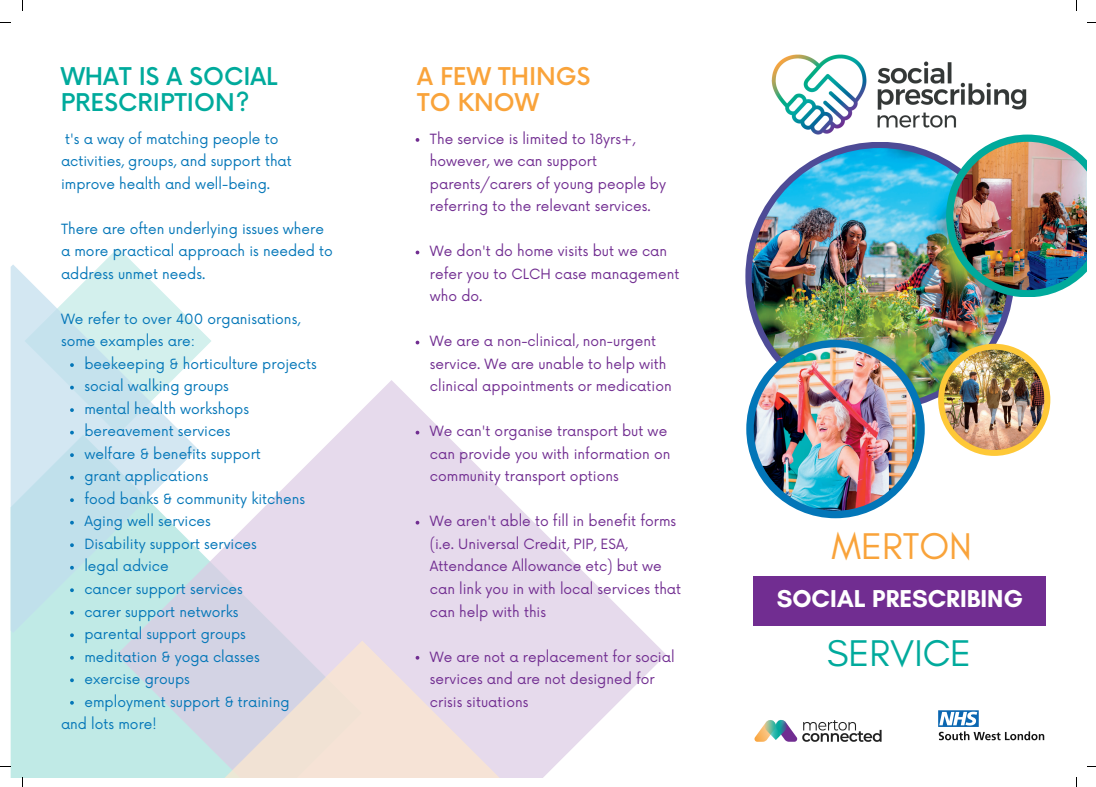
<style>
.page{position:relative;width:1096px;height:787px;background:#fff}
.page>*{position:absolute;margin:0;border:0;box-sizing:border-box;transform-origin:0 0}
.t1{font:37.88px "Glacial Indifference";color:#00aa9c}
.t2{font:37.88px "Glacial Indifference";color:#f9a33a}
.t3{font:700 24.88px "Glacial Indifference";color:#fff}
.t4{font:500 23.88px/26.9px "Now";color:#00aa9c}
.t5{font:500 23.88px "Now";color:#f9a33a}
.t6{font:13.75px/22.5px "Now";color:#0376b8}
.t7{font:13.75px/22.5px "Now";color:#712d91}
</style>
<div class="page">
<div style="left:745px;top:142px;width:269px;height:269px;background:#4e4b96;border-radius:50%"></div>
<img style="left:751px;top:148px;width:256px;height:256px;border-radius:50%">
<div style="left:752px;top:576px;width:293px;height:50px;background:#712d91"></div>
<img style="left:771px;top:54px;width:175px;height:94px">
<svg style="left:754px;top:720px;width:127px;height:22px"></svg>
<div style="left:746px;top:340px;width:178px;height:178px;background:#0376b8;border-radius:50%"></div>
<img style="left:753px;top:347px;width:164px;height:164px;border-radius:50%">
<div style="left:938px;top:344px;width:112px;height:112px;background:#fec837;border-radius:50%"></div>
<img style="left:943px;top:350px;width:101px;height:100px;border-radius:50%">
<div style="left:11px;top:633px;width:106px;height:145px;background:#c0eae6"></div>
<svg style="left:102px;top:248px;width:109px;height:107px"></svg>
<svg style="left:11px;top:264px;width:186px;height:369px;background:#cee8ee"></svg>
<svg style="left:117px;top:380px;width:549px;height:398px"></svg>
<svg style="left:223px;top:641px;width:278px;height:137px;background:#e8dcdf"></svg>
<svg style="left:938px;top:710px;width:106px;height:30px"></svg>
<svg style="left:415px;top:138px;width:4px;height:4px"></svg>
<svg style="left:415px;top:251px;width:4px;height:3px"></svg>
<svg style="left:415px;top:341px;width:4px;height:3px"></svg>
<svg style="left:415px;top:431px;width:4px;height:3px"></svg>
<svg style="left:415px;top:521px;width:4px;height:3px"></svg>
<svg style="left:415px;top:656px;width:4px;height:4px"></svg>
<svg style="left:70px;top:363px;width:4px;height:4px"></svg>
<svg style="left:70px;top:386px;width:4px;height:3px"></svg>
<svg style="left:70px;top:408px;width:4px;height:4px"></svg>
<svg style="left:70px;top:431px;width:4px;height:3px"></svg>
<svg style="left:70px;top:453px;width:4px;height:4px"></svg>
<svg style="left:70px;top:476px;width:4px;height:3px"></svg>
<svg style="left:70px;top:498px;width:4px;height:4px"></svg>
<svg style="left:70px;top:521px;width:4px;height:3px"></svg>
<svg style="left:70px;top:543px;width:4px;height:4px"></svg>
<svg style="left:70px;top:566px;width:4px;height:4px"></svg>
<svg style="left:70px;top:588px;width:4px;height:4px"></svg>
<svg style="left:70px;top:611px;width:4px;height:4px"></svg>
<svg style="left:70px;top:633px;width:4px;height:4px"></svg>
<svg style="left:70px;top:656px;width:4px;height:4px"></svg>
<svg style="left:70px;top:678px;width:4px;height:4px"></svg>
<svg style="left:70px;top:701px;width:4px;height:4px"></svg>
<img style="left:946px;top:0;width:149px;height:297px">
<p class="t4" style="left:61px;top:64px;width:218px">WHAT IS A SOCIAL<br>PRESCRIPTION?</p>
<p class="t6" style="left:61px;top:128px;width:232px;text-indent:4px">t's a way of matching people to activities, groups, and support that improve health and well-being.</p>
<p class="t6" style="left:61px;top:218px;width:273px">There are often underlying issues where a more practical approach is needed to address unmet needs.</p>
<p class="t6" style="left:61px;top:308px;width:241px">We refer to over 400 organisations, some examples are:</p>
<p class="t6" style="left:84px;top:353px;width:234px">beekeeping &amp; horticulture projects</p>
<p class="t6" style="left:84px;top:376px;width:146px">social walking groups</p>
<p class="t6" style="left:84px;top:398px;width:166px">mental health workshops</p>
<p class="t6" style="left:84px;top:421px;width:148px">bereavement services</p>
<p class="t6" style="left:84px;top:443px;width:178px">welfare &amp; benefits support</p>
<p class="t6" style="left:84px;top:466px;width:125px">grant applications</p>
<p class="t6" style="left:84px;top:488px;width:222px">food banks &amp; community kitchens</p>
<p class="t6" style="left:84px;top:511px;width:128px">Aging well services</p>
<p class="t6" style="left:84px;top:533px;width:174px">Disability support services</p>
<p class="t6" style="left:84px;top:556px;width:86px">legal advice</p>
<p class="t6" style="left:84px;top:578px;width:160px">cancer support services</p>
<p class="t6" style="left:84px;top:601px;width:156px">carer support networks</p>
<p class="t6" style="left:84px;top:623px;width:163px">parental support groups</p>
<p class="t6" style="left:84px;top:646px;width:177px">meditation &amp; yoga classes</p>
<p class="t6" style="left:84px;top:668px;width:107px">exercise groups</p>
<p class="t6" style="left:84px;top:691px;width:207px">employment support &amp; training</p>
<p class="t6" style="left:61px;top:713px;width:97px">and lots more!</p>
<p class="t5" style="left:417px;top:63px;width:175px">A FEW THINGS</p>
<p class="t5" style="left:417px;top:90px;width:123px">TO KNOW</p>
<p class="t7" style="left:430px;top:128px;width:238px">The service is limited to 18yrs+, however, we can support parents/carers of young people by referring to the relevant services.</p>
<p class="t7" style="left:430px;top:241px;width:251px">We don't do home visits but we can refer you to CLCH case management who do.</p>
<p class="t7" style="left:430px;top:331px;width:243px">We are a non-clinical, non-urgent service. We are unable to help with clinical appointments or medication</p>
<p class="t7" style="left:430px;top:421px;width:242px">We can't organise transport but we can provide you with information on community transport options</p>
<p class="t7" style="left:430px;top:511px;width:253px">We aren't able to fill in benefit forms (i.e. Universal Credit, PIP, ESA,<br>Attendance Allowance etc) but we can link you in with local services that can help with this</p>
<p class="t7" style="left:430px;top:646px;width:246px">We are not a replacement for social services and are not designed for crisis situations</p>
<p class="t2" style="left:831px;top:523px;width:142px">MERTON</p>
<p class="t3" style="left:776px;top:584px;width:248px">SOCIAL PRESCRIBING</p>
<p class="t1" style="left:826px;top:630px;width:146px">SERVICE</p>
</div>
